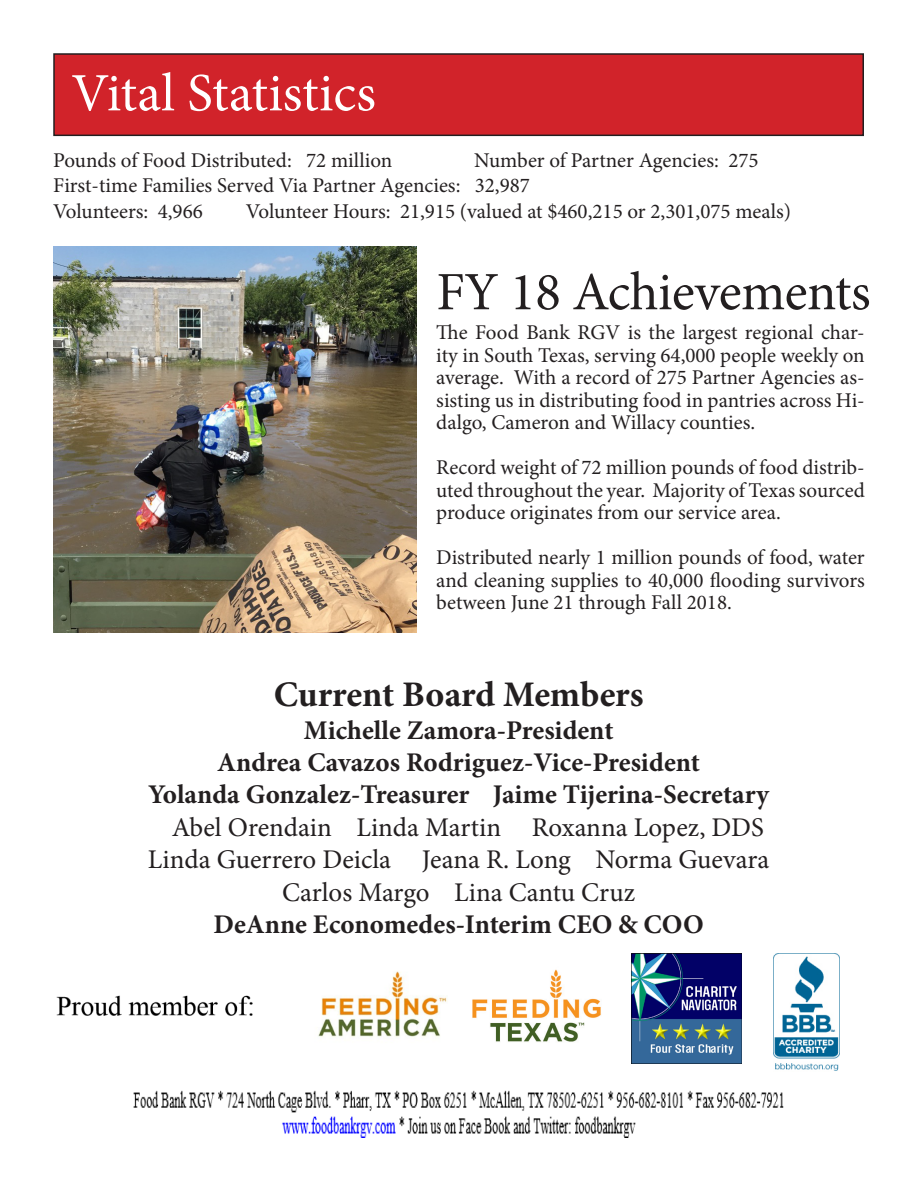
<style>
.page{position:relative;width:918px;height:1188px;background:#fff}
.page>*{position:absolute;margin:0;border:0;box-sizing:border-box;transform-origin:0 0}
.t1{font:54px "Minion Pro";letter-spacing:-.01em;color:#231f20}
.t2{font:54px "Minion Pro";color:#fff}
.t3{font:700 36px "Minion Pro";letter-spacing:-.005em;color:#231f20}
.t4{font:700 27px "Minion Pro";color:#231f20}
.t5{font:27px "Minion Pro";color:#231f20}
.t6{font:21px/22.5px "Minion Pro";color:#231f20;text-align:justify}
</style>
<div class="page">
<div style="left:54px;top:54px;width:809px;height:81px;background:#d1232a"></div>
<div style="left:53px;top:53px;width:811px;height:83px;border:2px solid #231f20"></div>
<img style="left:56px;top:971px;width:391px;height:66px">
<img style="left:133px;top:1090px;width:651px;height:47px">
<img style="left:472px;top:969px;width:129px;height:73px">
<img style="left:632px;top:954px;width:110px;height:110px">
<img style="left:774px;top:954px;width:66px;height:117px">
<img style="left:53px;top:247px;width:364px;height:386px">
<p class="t2" style="left:71px;top:57px;width:306px">Vital Statistics</p>
<p class="t6" style="left:53px;top:149px;width:341px">Pounds of Food Distributed: 72 million</p>
<p class="t6" style="left:474px;top:149px;width:286px">Number of Partner Agencies: 275</p>
<p class="t6" style="left:53px;top:174px;width:478px">First-time Families Served Via Partner Agencies: 32,987</p>
<p class="t6" style="left:53px;top:200px;width:151px">Volunteers: 4,966</p>
<p class="t6" style="left:246px;top:200px;width:547px">Volunteer Hours: 21,915 (valued at $460,215 or 2,301,075 meals)</p>
<p class="t1" style="left:436px;top:256px;width:436px">FY 18 Achievements</p>
<p class="t6" style="left:436px;top:321px;width:430px">The Food Bank RGV is the largest regional char&shy;ity in South Texas, serving 64,000 people weekly on average. With a record of 275 Partner Agencies as&shy;sisting us in distributing food in pantries across Hi&shy;dalgo, Cameron and Willacy counties.</p>
<p class="t6" style="left:436px;top:456px;width:430px">Record weight of 72 million pounds of food distrib&shy;uted throughout the year. Majority of Texas sourced produce originates from our service area.</p>
<p class="t6" style="left:436px;top:546px;width:430px">Distributed nearly 1 million pounds of food, water and cleaning supplies to 40,000 flooding survivors between June 21 through Fall 2018.</p>
<p class="t3" style="left:274px;top:669px;width:371px">Current Board Members</p>
<p class="t4" style="left:304px;top:711px;width:311px">Michelle Zamora-President</p>
<p class="t4" style="left:217px;top:743px;width:484px">Andrea Cavazos Rodriguez-Vice-President</p>
<p class="t4" style="left:148px;top:776px;width:622px">Yolanda Gonzalez-Treasurer Jaime Tijerina-Secretary</p>
<p class="t5" style="left:172px;top:809px;width:594px">Abel Orendain Linda Martin Roxanna Lopez, DDS</p>
<p class="t5" style="left:148px;top:842px;width:623px">Linda Guerrero Deicla Jeana R. Long Norma Guevara</p>
<p class="t5" style="left:282px;top:874px;width:355px">Carlos Margo Lina Cantu Cruz</p>
<p class="t4" style="left:213px;top:905px;width:492px">DeAnne Economedes-Interim CEO &amp; COO</p>
</div>
